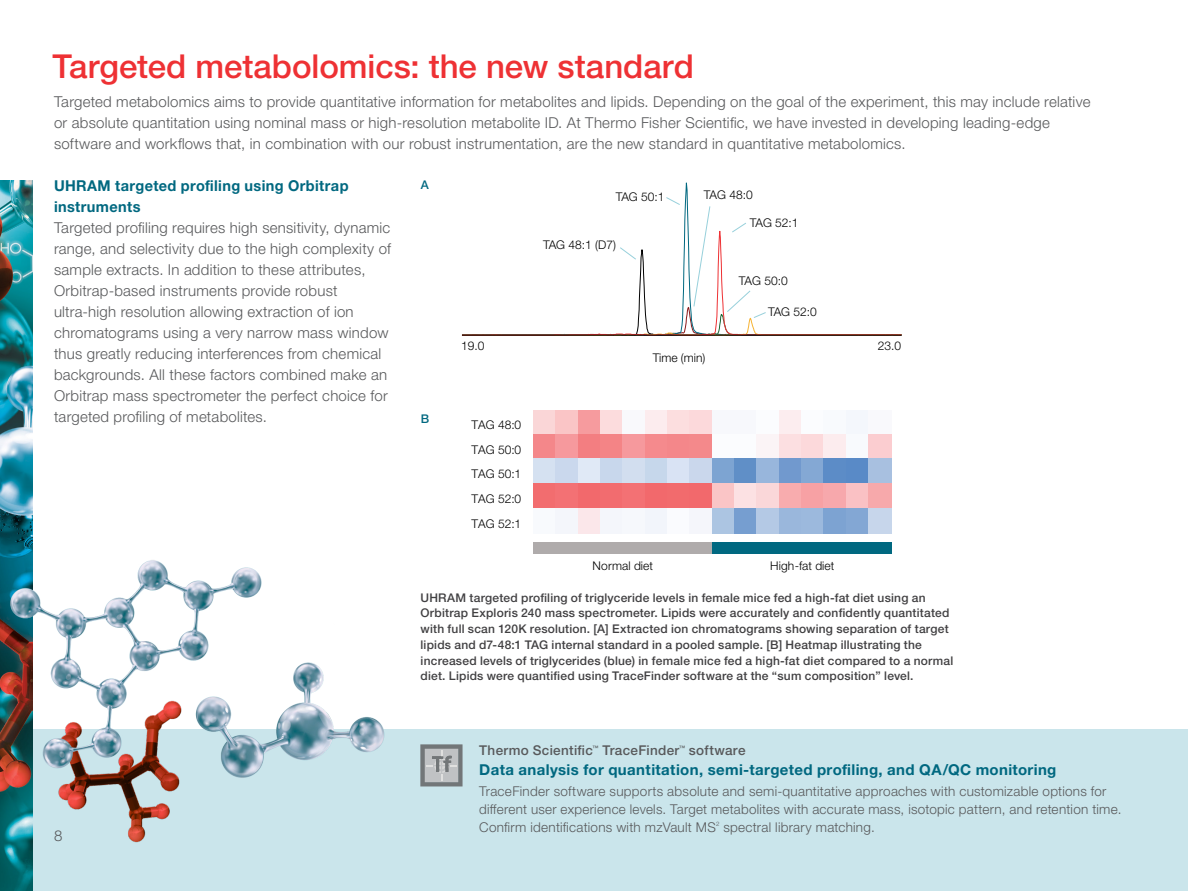
<style>
.page{position:relative;width:1188px;height:891px;background:#fff}
.page>*{position:absolute;margin:0;border:0;box-sizing:border-box;transform-origin:0 0}
.t1{font:500 33px "Helvetica Neue LTW1 G";color:#ee3134}
.t2{font:300 15px/21px "Helvetica Neue LTW1 G";letter-spacing:.015em;color:#58595b}
.t3{font:700 15px/21px "Helvetica Neue LTW1 G";letter-spacing:.025em;color:#006880}
.t4{font:300 13.5px/18px "Helvetica Neue LTW1 G";letter-spacing:.02em;color:#58595b}
.t5{font:500 13.5px "Helvetica Neue LTW1 G";letter-spacing:.025em;color:#58595b}
.t6{font:500 12px/15.8px "Helvetica Neue LTW1 G";letter-spacing:.015em;color:#414042}
.t7{font:300 12px/24.8px "Helvetica Neue LTW1 G";color:#000;text-align:justify}
.t8{font:300 12px "Helvetica Neue LTW1 G";letter-spacing:-.005em;color:#010101}
.t9{font:500 12px "Helvetica Neue LTW1 G";color:#006880}
</style>
<div class="page">
<div style="left:32px;top:729px;width:1156px;height:162px;background:#cae5eb"></div>
<svg style="left:420px;top:744px;width:43px;height:42px;background:#9fa3a5"></svg>
<img style="left:0;top:180px;width:32px;height:711px">
<svg style="left:461px;top:197px;width:441px;height:139px"></svg>
<div style="left:533px;top:410px;width:24px;height:25px;background:#fad6d7"></div>
<div style="left:556px;top:410px;width:23px;height:25px;background:#fac5c6"></div>
<div style="left:578px;top:410px;width:24px;height:25px;background:#f69b9e"></div>
<div style="left:600px;top:410px;width:24px;height:25px;background:#fcdcdd"></div>
<div style="left:623px;top:410px;width:23px;height:25px;background:#f9f9fc"></div>
<div style="left:645px;top:410px;width:23px;height:25px;background:#fcecee"></div>
<div style="left:667px;top:410px;width:24px;height:25px;background:#fcdedf"></div>
<div style="left:690px;top:410px;width:23px;height:25px;background:#fcd9db"></div>
<div style="left:712px;top:410px;width:46px;height:25px;background:#f7f8fc"></div>
<div style="left:757px;top:410px;width:23px;height:25px;background:#fbfcfe"></div>
<div style="left:779px;top:410px;width:23px;height:25px;background:#fcedef"></div>
<div style="left:801px;top:410px;width:24px;height:25px;background:#fbfcfe"></div>
<div style="left:824px;top:410px;width:23px;height:25px;background:#f8fafd"></div>
<div style="left:846px;top:410px;width:23px;height:25px;background:#f4f7fc"></div>
<div style="left:868px;top:410px;width:24px;height:25px;background:#f9f9fc"></div>
<div style="left:533px;top:434px;width:24px;height:26px;background:#f4878a"></div>
<div style="left:556px;top:434px;width:23px;height:26px;background:#f6999d"></div>
<div style="left:578px;top:434px;width:24px;height:26px;background:#f37e81"></div>
<div style="left:600px;top:434px;width:24px;height:26px;background:#f48486"></div>
<div style="left:623px;top:434px;width:23px;height:26px;background:#f6999d"></div>
<div style="left:645px;top:434px;width:23px;height:26px;background:#f58a8d"></div>
<div style="left:667px;top:434px;width:24px;height:26px;background:#f4878a"></div>
<div style="left:690px;top:434px;width:23px;height:26px;background:#f4898b"></div>
<div style="left:712px;top:434px;width:46px;height:26px;background:#fbfcfe"></div>
<div style="left:757px;top:434px;width:23px;height:26px;background:#fbf4f6"></div>
<div style="left:779px;top:434px;width:23px;height:26px;background:#fcdfe1"></div>
<div style="left:801px;top:434px;width:24px;height:26px;background:#fcd9db"></div>
<div style="left:824px;top:434px;width:23px;height:26px;background:#fcecee"></div>
<div style="left:846px;top:434px;width:23px;height:26px;background:#f8fafd"></div>
<div style="left:868px;top:434px;width:24px;height:26px;background:#fbcdd0"></div>
<div style="left:533px;top:458px;width:24px;height:26px;background:#d5e1f1"></div>
<div style="left:556px;top:458px;width:23px;height:26px;background:#cad8ed"></div>
<div style="left:578px;top:458px;width:24px;height:26px;background:#e0e9f6"></div>
<div style="left:600px;top:458px;width:24px;height:26px;background:#c8d7ec"></div>
<div style="left:623px;top:458px;width:23px;height:26px;background:#d2deef"></div>
<div style="left:645px;top:458px;width:23px;height:26px;background:#c6d7eb"></div>
<div style="left:667px;top:458px;width:24px;height:26px;background:#d9e3f4"></div>
<div style="left:690px;top:458px;width:23px;height:26px;background:#cad7ec"></div>
<div style="left:712px;top:458px;width:23px;height:26px;background:#7da4d2"></div>
<div style="left:734px;top:458px;width:24px;height:26px;background:#608fc7"></div>
<div style="left:757px;top:458px;width:23px;height:26px;background:#98b6dc"></div>
<div style="left:779px;top:458px;width:23px;height:26px;background:#7199ce"></div>
<div style="left:801px;top:458px;width:24px;height:26px;background:#84a8d4"></div>
<div style="left:824px;top:458px;width:23px;height:26px;background:#5c8cc7"></div>
<div style="left:846px;top:458px;width:23px;height:26px;background:#598ac7"></div>
<div style="left:868px;top:458px;width:24px;height:26px;background:#a8c0e0"></div>
<div style="left:533px;top:483px;width:24px;height:26px;background:#f26d6f"></div>
<div style="left:556px;top:483px;width:23px;height:26px;background:#f37174"></div>
<div style="left:578px;top:483px;width:24px;height:26px;background:#f2696c"></div>
<div style="left:600px;top:483px;width:24px;height:26px;background:#f26c6f"></div>
<div style="left:623px;top:483px;width:23px;height:26px;background:#f37174"></div>
<div style="left:645px;top:483px;width:23px;height:26px;background:#f2696c"></div>
<div style="left:667px;top:483px;width:24px;height:26px;background:#f26b6d"></div>
<div style="left:690px;top:483px;width:23px;height:26px;background:#f2696c"></div>
<div style="left:712px;top:483px;width:23px;height:26px;background:#fac5c6"></div>
<div style="left:734px;top:483px;width:24px;height:26px;background:#fce1e3"></div>
<div style="left:757px;top:483px;width:23px;height:26px;background:#fad7d9"></div>
<div style="left:779px;top:483px;width:23px;height:26px;background:#f8acae"></div>
<div style="left:801px;top:483px;width:24px;height:26px;background:#f7a1a4"></div>
<div style="left:824px;top:483px;width:23px;height:26px;background:#f7a8ac"></div>
<div style="left:846px;top:483px;width:23px;height:26px;background:#fac1c4"></div>
<div style="left:868px;top:483px;width:24px;height:26px;background:#f7a9ab"></div>
<div style="left:533px;top:508px;width:24px;height:26px;background:#f8fafd"></div>
<div style="left:556px;top:508px;width:23px;height:26px;background:#f4f6fb"></div>
<div style="left:578px;top:508px;width:24px;height:26px;background:#fbe7ea"></div>
<div style="left:600px;top:508px;width:24px;height:26px;background:#f4f6fb"></div>
<div style="left:623px;top:508px;width:23px;height:26px;background:#f6f8fc"></div>
<div style="left:645px;top:508px;width:23px;height:26px;background:#f2f5fb"></div>
<div style="left:667px;top:508px;width:24px;height:26px;background:#fafbfe"></div>
<div style="left:690px;top:508px;width:23px;height:26px;background:#f5f6fb"></div>
<div style="left:712px;top:508px;width:23px;height:26px;background:#acc5e2"></div>
<div style="left:734px;top:508px;width:24px;height:26px;background:#769ed0"></div>
<div style="left:757px;top:508px;width:23px;height:26px;background:#b4c9e5"></div>
<div style="left:779px;top:508px;width:23px;height:26px;background:#9ab7dc"></div>
<div style="left:801px;top:508px;width:24px;height:26px;background:#9cb9dd"></div>
<div style="left:824px;top:508px;width:23px;height:26px;background:#7da3d2"></div>
<div style="left:846px;top:508px;width:23px;height:26px;background:#83a7d4"></div>
<div style="left:868px;top:508px;width:24px;height:26px;background:#c7d6eb"></div>
<div style="left:533px;top:542px;width:180px;height:12px;background:#afabab"></div>
<div style="left:712px;top:542px;width:180px;height:12px;background:#006880"></div>
<img style="left:58px;top:788px;width:119px;height:55px">
<img style="left:0;top:546px;width:385px;height:242px">
<h1 class="t1" style="left:52px;top:46px;width:643px">Targeted metabolomics: the new standard</h1>
<p class="t2" style="left:54px;top:91px;width:1038px">Targeted metabolomics aims to provide quantitative information for metabolites and lipids. Depending on the goal of the experiment, this may include relative or absolute quantitation using nominal mass or high-resolution metabolite ID. At Thermo Fisher Scientific, we have invested in developing leading-edge software and workflows that, in combination with our robust instrumentation, are the new standard in quantitative metabolomics.</p>
<p class="t3" style="left:54px;top:175px;width:296px">UHRAM targeted profiling using Orbitrap instruments</p>
<p class="t2" style="left:54px;top:217px;width:338px">Targeted profiling requires high sensitivity, dynamic range, and selectivity due to the high complexity of sample extracts. In addition to these attributes, Orbitrap-based instruments provide robust ultra-high resolution allowing extraction of ion chromatograms using a very narrow mass window thus greatly reducing interferences from chemical backgrounds. All these factors combined make an Orbitrap mass spectrometer the perfect choice for targeted profiling of metabolites.</p>
<p class="t2" style="left:54px;top:825px;width:10px">8</p>
<p class="t9" style="left:421px;top:177px;width:10px">A</p>
<p class="t9" style="left:421px;top:412px;width:10px">B</p>
<p class="t7" style="left:616px;top:185px;width:50px">TAG 50:1</p>
<p class="t7" style="left:543px;top:233px;width:74px">TAG 48:1 (D7)</p>
<p class="t7" style="left:704px;top:182px;width:50px">TAG 48:0</p>
<p class="t7" style="left:750px;top:211px;width:50px">TAG 52:1</p>
<p class="t7" style="left:739px;top:268px;width:50px">TAG 50:0</p>
<p class="t7" style="left:768px;top:299px;width:50px">TAG 52:0</p>
<p class="t7" style="left:759px;top:273px;width:50px">TAG 52:0</p>
<p class="t8" style="left:461px;top:339px;width:25px">19.0</p>
<p class="t8" style="left:878px;top:339px;width:25px">23.0</p>
<p class="t8" style="left:653px;top:350px;width:54px">Time (min)</p>
<p class="t7" style="left:471px;top:412px;width:51px">TAG 48:0<br>TAG 50:0<br>TAG 50:1<br>TAG 52:0<br>TAG 52:1</p>
<p class="t7" style="left:481px;top:438px;width:51px">TAG 48:0<br>TAG 50:0<br>TAG 5 :1<br>TAG 52:0</p>
<p class="t7" style="left:593px;top:553px;width:62px">Normal diet</p>
<p class="t7" style="left:770px;top:553px;width:66px">High-fat diet</p>
<p class="t7" style="left:602px;top:579px;width:62px">Normal diet</p>
<p class="t7" style="left:779px;top:579px;width:66px">High-fat diet</p>
<p class="t6" style="left:421px;top:590px;width:534px">UHRAM targeted profiling of triglyceride levels in female mice fed a high-fat diet using an Orbitrap Exploris 240 mass spectrometer. Lipids were accurately and confidently quantitated with full scan 120K resolution. [A] Extracted ion chromatograms showing separation of target lipids and d7-48:1 TAG internal standard in a pooled sample. [B] Heatmap illustrating the increased levels of triglycerides (blue) in female mice fed a high-fat diet compared to a normal diet. Lipids were quantified using TraceFinder software at the “sum composition” level.</p>
<p class="t5" style="left:479px;top:742px;width:268px">Thermo Scientific<sup>™</sup> TraceFinder<sup>™</sup> software</p>
<p class="t3" style="left:479px;top:759px;width:579px">Data analysis for quantitation, semi-targeted profiling, and QA/QC monitoring</p>
<p class="t4" style="left:479px;top:782px;width:644px">TraceFinder software supports absolute and semi-quantitative approaches with customizable options for different user experience levels. Target metabolites with accurate mass, isotopic pattern, and retention time.<br>Confirm identifications with mzVault MS<sup>2</sup> spectral library matching.</p>
</div>
